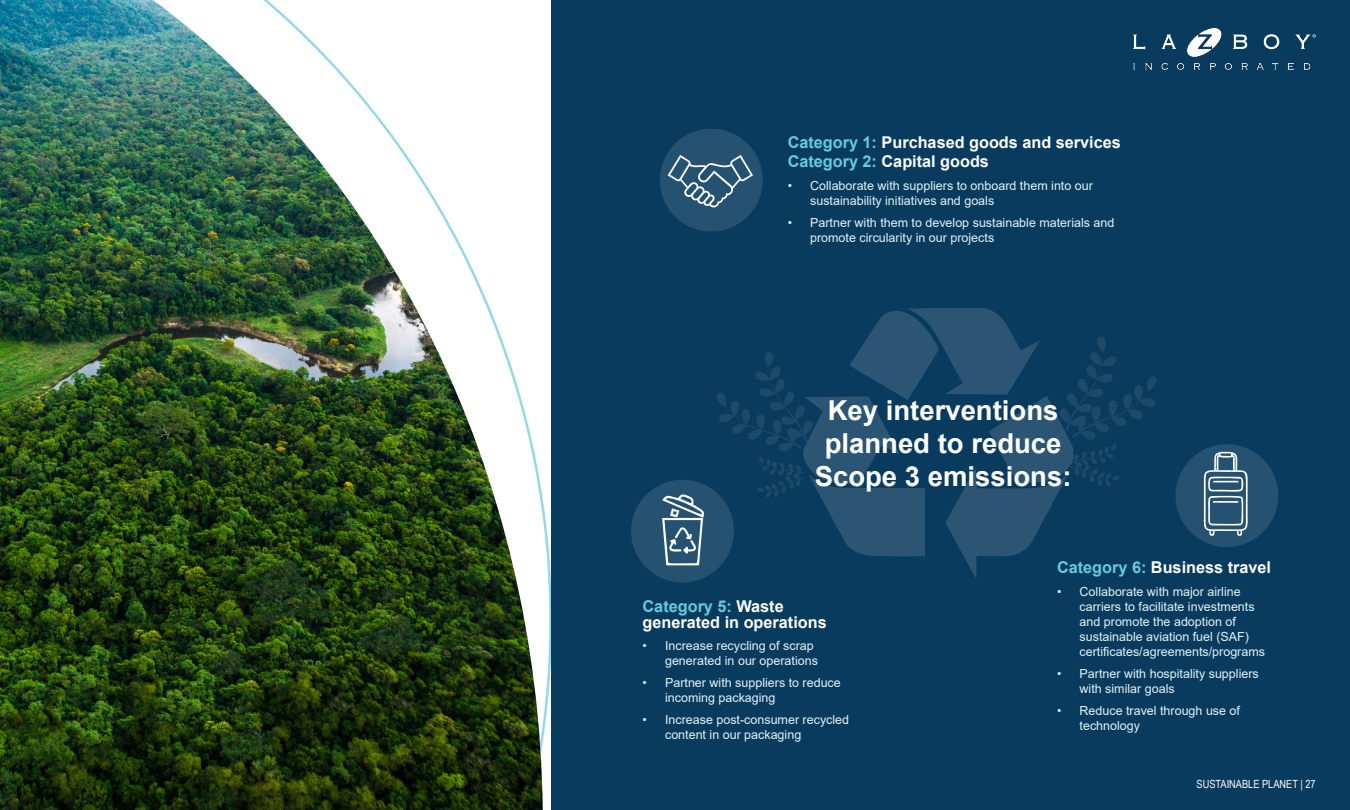
<style>
.page{position:relative;width:1350px;height:810px;background:#fff}
.page>*{position:absolute;margin:0;border:0;box-sizing:border-box;transform-origin:0 0}
.t1{font:700 27.5px/33px "Arial";color:#fff;text-align:center}
.t2{font:700 16.25px/19.5px "Arial";color:#fff}
.t3{font:12.5px/15px "Arial";color:#e2f3f7}
.t4{font:11.25px "Arial Narrow";color:#fff}
.s1{color:#67cbde}
.s2{font-style:inherit}
</style>
<div class="page">
<img style="left:0;top:0;width:543px;height:810px">
<div style="left:552px;top:0;width:798px;height:810px;background:#093b5e"></div>
<svg style="left:660px;top:129px;width:103px;height:103px"></svg>
<svg style="left:1175px;top:444px;width:103px;height:103px"></svg>
<svg style="left:631px;top:308px;width:526px;height:275px"></svg>
<h2 class="t2" style="left:788px;top:133px;width:335px"><span class="s1">Category 1:</span> Purchased goods and services<br><span class="s1">Category 2:</span> Capital goods</h2>
<p class="t3" style="left:810px;top:178px;width:284px;text-indent:-22px">• Collaborate with suppliers to onboard them into our sustainability initiatives and goals</p>
<p class="t3" style="left:810px;top:215px;width:306px;text-indent:-22px">• Partner with them to develop sustainable materials and promote circularity in our projects</p>
<h1 class="t1" style="left:815px;top:394px;width:258px">Key interventions planned to reduce<br>Scope 3 emissions:</h1>
<h2 class="t2" style="left:643px;top:598px;width:186px;line-height:16.2px"><span class="s1">Category 5:</span> Waste generated in operations</h2>
<p class="t3" style="left:665px;top:638px;width:154px;text-indent:-22px">• Increase recycling of scrap generated in our operations</p>
<p class="t3" style="left:665px;top:675px;width:177px;text-indent:-22px">• Partner with suppliers to reduce incoming packaging</p>
<p class="t3" style="left:665px;top:712px;width:186px;text-indent:-22px">• Increase post-consumer recycled content in our packaging</p>
<h2 class="t2" style="left:1057px;top:558px;width:216px"><span class="s1">Category 6:</span> Business travel</h2>
<p class="t3" style="left:1080px;top:584px;width:187px;text-indent:-22px">• Collaborate with major airline carriers to facilitate investments and promote the adoption of sustainable aviation fuel (SAF) certificates/agreements/programs</p>
<p class="t3" style="left:1080px;top:666px;width:181px;text-indent:-22px">• Partner with hospitality suppliers with similar goals</p>
<p class="t3" style="left:1080px;top:703px;width:162px;text-indent:-22px">• Reduce travel through use of technology</p>
<p class="t4" style="left:1197px;top:776px;width:120px">SUSTAINABLE PLANET | <span class="s2">27</span></p>
</div>
